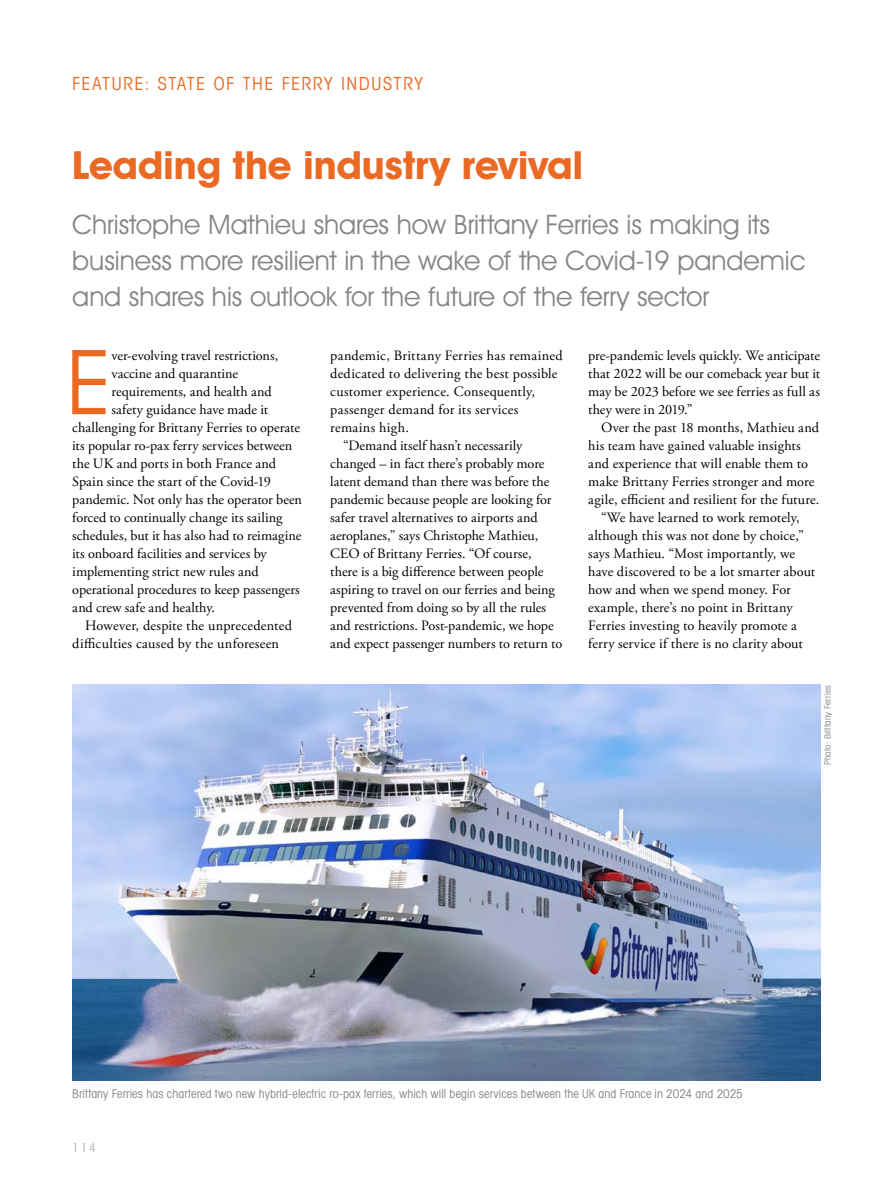
<style>
.page{position:relative;width:893px;height:1191px;background:#fff}
.page>*{position:absolute;margin:0;border:0;box-sizing:border-box;transform-origin:0 0}
.t1{font:90.15px "Avant Garde IT Cby BT";color:#ea6a24}
.t2{font:700 39px "Avant Garde IT Cby BT";letter-spacing:-.005em;color:#ea6a24}
.t3{font:27px/36px "Avant Garde IT Cby BT";letter-spacing:-.005em;color:#868689}
.t4{font:condensed 18px "Avant Garde IT Cby BT";letter-spacing:.085em;color:#ea6a24}
.t5{font:14.25px/18px "Adobe Garamond Pro";letter-spacing:.005em;color:#000;text-align:justify}
.t6{font:14.25px "Adobe Garamond Pro";letter-spacing:.025em;color:#000}
.t7{font:condensed 12px "Avant Garde IT Cby BT";letter-spacing:.01em;color:#868786}
.t8{font:condensed 12px "Avant Garde IT Cby BT";color:#b6b3b5}
.t9{font:condensed 9px "Avant Garde IT Cby BT";letter-spacing:.02em;color:#868786}
</style>
<div class="page">
<img style="left:72px;top:684px;width:749px;height:396px">
<p class="t4" style="left:72px;top:73px;width:352px">FEATURE: STATE OF THE FERRY INDUSTRY</p>
<h2 class="t2" style="left:72px;top:142px;width:513px">Leading the industry revival</h2>
<h3 class="t3" style="left:72px;top:206px;width:735px">Christophe Mathieu shares how Brittany Ferries is making its business more resilient in the wake of the Covid-19 pandemic and shares his outlook for the future of the ferry sector</h3>
<h1 class="t1" style="left:66px;top:327px;width:47px">E</h1>
<p class="t5" style="left:112px;top:347px;width:168px">ver-evolving travel restrictions,</p>
<p class="t5" style="left:112px;top:365px;width:128px">vaccine and quarantine</p>
<p class="t5" style="left:112px;top:383px;width:162px">requirements, and health and</p>
<p class="t5" style="left:112px;top:401px;width:158px">safety guidance have made it</p>
<p class="t5" style="left:72px;top:419px;width:229px">challenging for Brittany Ferries to operate</p>
<p class="t5" style="left:72px;top:437px;width:221px">its popular ro-pax ferry services between</p>
<p class="t5" style="left:72px;top:455px;width:205px">the UK and ports in both France and</p>
<p class="t5" style="left:72px;top:473px;width:200px">Spain since the start of the Covid-19</p>
<p class="t5" style="left:72px;top:491px;width:231px">pandemic. Not only has the operator been</p>
<p class="t5" style="left:72px;top:509px;width:212px">forced to continually change its sailing</p>
<p class="t5" style="left:72px;top:527px;width:231px">schedules, but it has also had to reimagine</p>
<p class="t5" style="left:72px;top:545px;width:196px">its onboard facilities and services by</p>
<p class="t5" style="left:72px;top:563px;width:188px">implementing strict new rules and</p>
<p class="t5" style="left:72px;top:581px;width:229px">operational procedures to keep passengers</p>
<p class="t5" style="left:72px;top:599px;width:144px">and crew safe and healthy.</p>
<p class="t5" style="left:85px;top:617px;width:208px">However, despite the unprecedented</p>
<p class="t5" style="left:72px;top:635px;width:208px">difficulties caused by the unforeseen</p>
<p class="t5" style="left:330px;top:347px;width:234px">pandemic, Brittany Ferries has remained</p>
<p class="t5" style="left:330px;top:365px;width:229px">dedicated to delivering the best possible</p>
<p class="t5" style="left:330px;top:383px;width:206px">customer experience. Consequently,</p>
<p class="t5" style="left:330px;top:401px;width:190px">passenger demand for its services</p>
<p class="t6" style="left:330px;top:419px;width:80px">remains high.</p>
<p class="t5" style="left:343px;top:437px;width:181px">“Demand itself hasn’t necessarily</p>
<p class="t5" style="left:330px;top:455px;width:216px">changed – in fact there’s probably more</p>
<p class="t5" style="left:330px;top:473px;width:221px">latent demand than there was before the</p>
<p class="t5" style="left:330px;top:491px;width:223px">pandemic because people are looking for</p>
<p class="t5" style="left:330px;top:509px;width:209px">safer travel alternatives to airports and</p>
<p class="t5" style="left:330px;top:527px;width:210px">aeroplanes,” says Christophe Mathieu,</p>
<p class="t5" style="left:330px;top:545px;width:203px">CEO of Brittany Ferries. “Of course,</p>
<p class="t5" style="left:330px;top:563px;width:215px">there is a big difference between people</p>
<p class="t5" style="left:330px;top:581px;width:226px">aspiring to travel on our ferries and being</p>
<p class="t5" style="left:330px;top:599px;width:217px">prevented from doing so by all the rules</p>
<p class="t5" style="left:330px;top:617px;width:225px">and restrictions. Post-pandemic, we hope</p>
<p class="t5" style="left:330px;top:635px;width:233px">and expect passenger numbers to return to</p>
<p class="t5" style="left:588px;top:347px;width:234px">pre-pandemic levels quickly. We anticipate that 2022 will be our comeback year but it may be 2023 before we see ferries as full as they were in 2019.”</p>
<p class="t5" style="left:601px;top:419px;width:220px">Over the past 18 months, Mathieu and</p>
<p class="t5" style="left:588px;top:437px;width:214px">his team have gained valuable insights</p>
<p class="t5" style="left:588px;top:455px;width:221px">and experience that will enable them to</p>
<p class="t5" style="left:588px;top:473px;width:228px">make Brittany Ferries stronger and more</p>
<p class="t5" style="left:588px;top:491px;width:233px">agile, efficient and resilient for the future.</p>
<p class="t5" style="left:601px;top:509px;width:200px">“We have learned to work remotely,</p>
<p class="t5" style="left:588px;top:527px;width:217px">although this was not done by choice,”</p>
<p class="t5" style="left:588px;top:545px;width:208px">says Mathieu. “Most importantly, we</p>
<p class="t5" style="left:588px;top:563px;width:228px">have discovered to be a lot smarter about</p>
<p class="t5" style="left:588px;top:581px;width:204px">how and when we spend money. For</p>
<p class="t5" style="left:588px;top:599px;width:206px">example, there’s no point in Brittany</p>
<p class="t5" style="left:588px;top:617px;width:210px">Ferries investing to heavily promote a</p>
<p class="t5" style="left:588px;top:635px;width:216px">ferry service if there is no clarity about</p>
<p class="t9" style="left:822px;top:765px;width:81px;rotate:-90deg">Photo: Brittany Ferries</p>
<p class="t7" style="left:72px;top:1086px;width:672px">Brittany Ferries has chartered two new hybrid-electric ro-pax ferries, which will begin services between the UK and France in 2024 and 2025</p>
<p class="t8" style="left:72px;top:1140px;width:25px">114</p>
</div>
